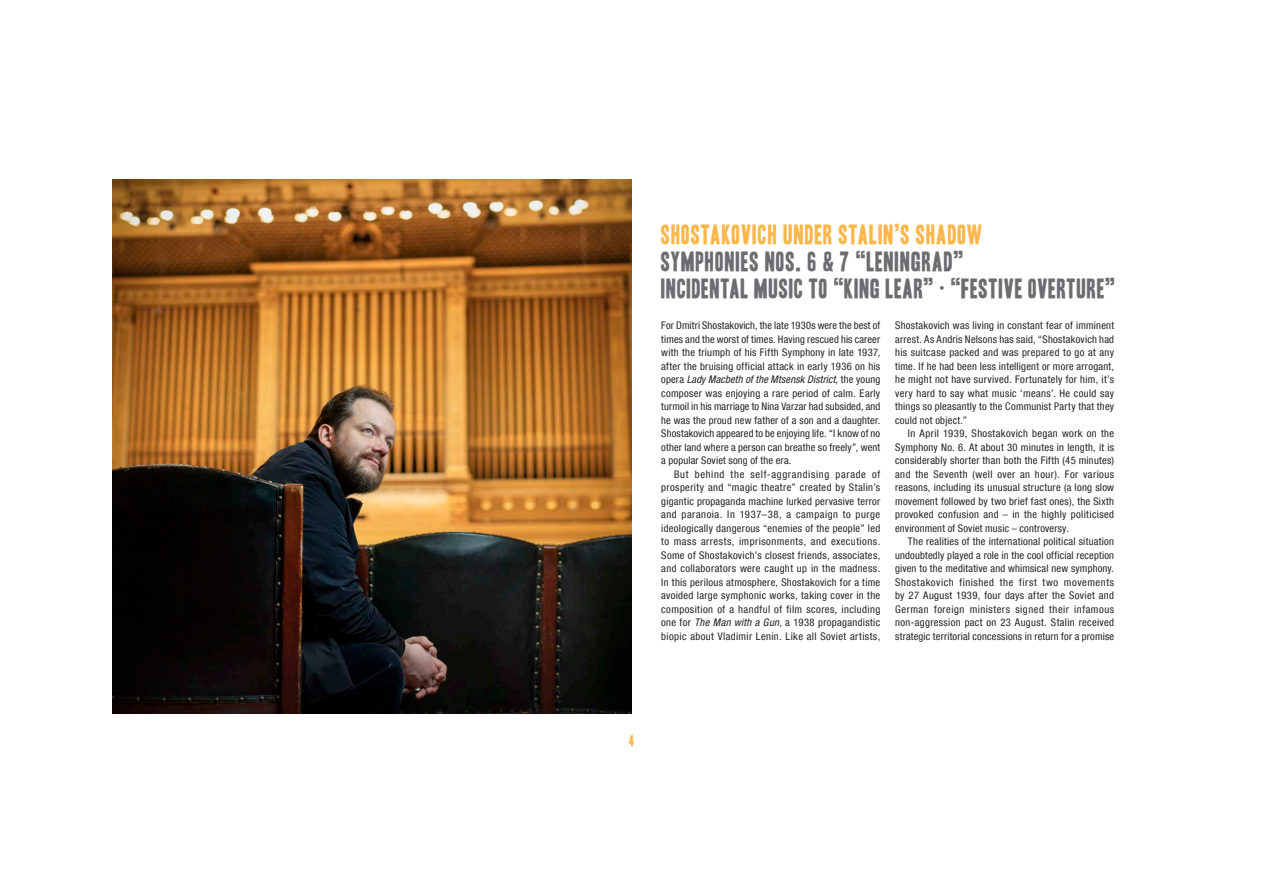
<style>
.page{position:relative;width:1263px;height:893px;background:#fff}
.page>*{position:absolute;margin:0;border:0;box-sizing:border-box;transform-origin:0 0}
.t1{font:24px/27px "Toronto Gothic";letter-spacing:.035em;color:#6c6d70}
.t2{font:24px "Toronto Gothic";letter-spacing:.04em;color:#fcb74a}
.t3{font:13.5px "Toronto Gothic";color:#fbb033}
.t4{font:condensed 10.5px/13.5px "Helvetica Neue LT Com";letter-spacing:.02em;color:#231f20;text-align:justify}
.s1{font-family:"Impact LT Std"}
.s2{font-style:italic}
</style>
<div class="page">
<img style="left:113px;top:180px;width:518px;height:533px">
<h1 class="t2" style="left:661px;top:219px;width:323px">SHOSTAKOVICH UNDER STALIN’S SHADOW</h1>
<h1 class="t1" style="left:661px;top:247px;width:455px">SYMPHONIES NOS. 6 &amp; 7 “LENINGRAD”<br>INCIDENTAL MUSIC TO “KING LEAR” <span class="s1">·</span> “FESTIVE OVERTURE”</h1>
<p class="t4" style="left:661px;top:319px;width:221px">For Dmitri Shostakovich, the late 1930s were the best of times and the worst of times. Having rescued his career with the triumph of his Fifth Symphony in late 1937, after the bruising official attack in early 1936 on his opera <span class="s2">Lady Macbeth of the Mtsensk District</span>, the young composer was enjoying a rare period of calm. Early turmoil in his marriage to Nina Varzar had subsided, and he was the proud new father of a son and a daughter.<br>Shostakovich appeared to be enjoying life. “I know of no other land where a person can breathe so freely”, went a popular Soviet song of the era.</p>
<p class="t4" style="left:661px;top:467px;width:220px;text-indent:13px">But behind the self-aggrandising parade of prosperity and “magic theatre” created by Stalin’s gigantic propaganda machine lurked pervasive terror and paranoia. In 1937–38, a campaign to purge ideologically dangerous “enemies of the people” led to mass arrests, imprisonments, and executions.<br>Some of Shostakovich’s closest friends, associates, and collaborators were caught up in the madness.<br>In this perilous atmosphere, Shostakovich for a time avoided large symphonic works, taking cover in the composition of a handful of film scores, including one for <span class="s2">The Man with a Gun</span>, a 1938 propagandistic biopic about Vladimir Lenin. Like all Soviet artists,</p>
<p class="t4" style="left:895px;top:319px;width:221px">Shostakovich was living in constant fear of imminent arrest. As Andris Nelsons has said, “Shostakovich had his suitcase packed and was prepared to go at any time. If he had been less intelligent or more arrogant, he might not have survived. Fortunately for him, it’s very hard to say what music ‘means’. He could say things so pleasantly to the Communist Party that they could not object.”</p>
<p class="t4" style="left:895px;top:427px;width:221px;text-indent:13px">In April 1939, Shostakovich began work on the Symphony No. 6. At about 30 minutes in length, it is considerably shorter than both the Fifth (45 minutes) and the Seventh (well over an hour). For various reasons, including its unusual structure (a long slow movement followed by two brief fast ones), the Sixth provoked confusion and – in the highly politicised environment of Soviet music – controversy.</p>
<p class="t4" style="left:895px;top:535px;width:220px;text-indent:13px">The realities of the international political situation undoubtedly played a role in the cool official reception given to the meditative and whimsical new symphony.<br>Shostakovich finished the first two movements by 27 August 1939, four days after the Soviet and German foreign ministers signed their infamous non-aggression pact on 23 August. Stalin received strategic territorial concessions in return for a promise</p>
<p class="t3" style="left:629px;top:732px;width:7px">4</p>
</div>
